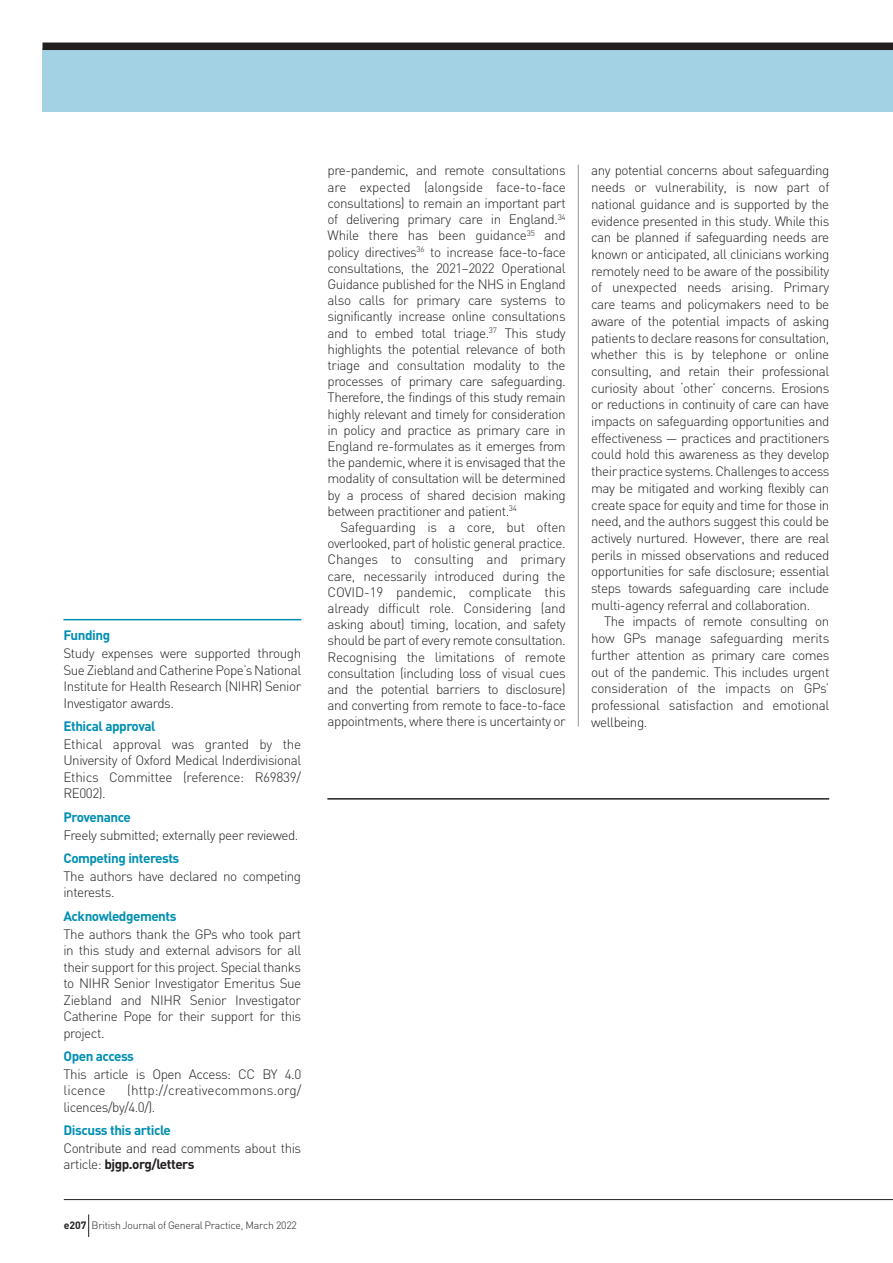
<style>
.page{position:relative;width:893px;height:1263px;background:#fff}
.page>*{position:absolute;margin:0;border:0;box-sizing:border-box;transform-origin:0 0}
.t1{font:300 13.5px/16.2px "DIN";letter-spacing:-.035em;color:#231f20;text-align:justify}
.t2{font:700 13.5px "DIN";letter-spacing:-.035em;color:#008fb3}
.t3{font:300 13.5px/16.5px "DIN";letter-spacing:.005em;color:#231f20}
.t4{font:300 10.5px "DIN";letter-spacing:-.025em;color:#231f20}
.s1{font-weight:700}
.s2{font-style:italic}
</style>
<div class="page">
<div style="left:43px;top:48px;width:850px;height:64px;background:#a2d2e3"></div>
<div style="left:43px;top:43px;width:850px;height:7px;background:#231f20"></div>
<hr style="left:63px;top:619px;width:238px;height:1px;background:#008fb3">
<hr style="left:578px;top:165px;width:1px;height:561px;background:#939598">
<hr style="left:327px;top:798px;width:502px;height:2px;background:#231f20">
<hr style="left:64px;top:1199px;width:829px;height:1px;background:#231f20">
<svg style="left:88px;top:1214px;width:1px;height:23px"></svg>
<p class="t2" style="left:63px;top:627px;width:48px">Funding</p>
<p class="t1" style="left:63px;top:645px;width:239px">Study expenses were supported through Sue Ziebland and Catherine Pope’s National Institute for Health Research (NIHR) Senior Investigator awards.</p>
<p class="t2" style="left:63px;top:717px;width:94px">Ethical approval</p>
<p class="t1" style="left:63px;top:736px;width:239px">Ethical approval was granted by the University of Oxford Medical Inderdivisional Ethics Committee (reference: R69839/ RE002).</p>
<p class="t2" style="left:63px;top:808px;width:69px">Provenance</p>
<p class="t1" style="left:63px;top:826px;width:237px">Freely submitted; externally peer reviewed.</p>
<p class="t2" style="left:63px;top:849px;width:117px">Competing interests</p>
<p class="t1" style="left:63px;top:867px;width:239px">The authors have declared no competing interests.</p>
<p class="t2" style="left:63px;top:907px;width:115px">Acknowledgements</p>
<p class="t1" style="left:63px;top:925px;width:239px">The authors thank the GPs who took part in this study and external advisors for all their support for this project. Special thanks to NIHR Senior Investigator Emeritus Sue Ziebland and NIHR Senior Investigator Catherine Pope for their support for this project.</p>
<p class="t2" style="left:63px;top:1047px;width:72px">Open access</p>
<p class="t1" style="left:63px;top:1065px;width:239px">This article is Open Access: CC BY 4.0 licence</p>
<p class="t3" style="left:63px;top:1082px;width:239px;text-indent:64px">(http://creativecommons.org/ licences/by/4.0/).</p>
<p class="t2" style="left:63px;top:1121px;width:109px">Discuss this article</p>
<p class="t1" style="left:63px;top:1140px;width:239px">Contribute and read comments about this article: <span class="s1">bjgp.org/letters</span></p>
<p class="t4" style="left:64px;top:1219px;width:235px"><span class="s1">e207</span> British Journal of General Practice, March 2022</p>
<p class="t1" style="left:328px;top:162px;width:240px">pre-pandemic, and remote consultations are expected (alongside face-to-face consultations) to remain an important part of delivering primary care in England.<sup>34<br></sup>While there has been guidance<sup>35</sup> and policy directives<sup>36</sup> to increase face-to-face consultations, the 2021–2022 Operational Guidance published for the NHS in England also calls for primary care systems to significantly increase online consultations and to embed total triage.<sup>37</sup> This study highlights the potential relevance of both triage and consultation modality to the processes of primary care safeguarding.<br>Therefore, the findings of this study remain highly relevant and timely for consideration in policy and practice as primary care in England re-formulates as it emerges from the pandemic, where it is envisaged that the modality of consultation will be determined by a process of shared decision making between practitioner and patient.<sup>34</sup></p>
<p class="t1" style="left:328px;top:519px;width:240px;text-indent:13px">Safeguarding is a core, but often overlooked, part of holistic general practice.<br>Changes to consulting and primary care, necessarily introduced during the COVID-19 pandemic, complicate this already difficult role. Considering (and asking about) timing, location, and safety should be part of every remote consultation.<br>Recognising the limitations of remote consultation (including loss of visual cues and the potential barriers to disclosure) and converting from remote to face-to-face appointments, where there is uncertainty or</p>
<p class="t1" style="left:591px;top:162px;width:240px;line-height:16.6px">any potential concerns about safeguarding needs or vulnerability, is now part of national guidance and is supported by the evidence presented in this study<span class="s2">.</span>While this can be planned if safeguarding needs are known or anticipated, all clinicians working remotely need to be aware of the possibility of unexpected needs arising. Primary care teams and policymakers need to be aware of the potential impacts of asking patients to declare reasons for consultation, whether this is by telephone or online consulting, and retain their professional curiosity about ‘other’ concerns. Erosions or reductions in continuity of care can have impacts on safeguarding opportunities and effectiveness — practices and practitioners could hold this awareness as they develop their practice systems. Challenges to access may be mitigated and working flexibly can create space for equity and time for those in need, and the authors suggest this could be actively nurtured. However, there are real perils in missed observations and reduced opportunities for safe disclosure; essential steps towards safeguarding care include multi-agency referral and collaboration.</p>
<p class="t1" style="left:591px;top:613px;width:240px;line-height:16.6px;text-indent:13px">The impacts of remote consulting on how GPs manage safeguarding merits further attention as primary care comes out of the pandemic. This includes urgent consideration of the impacts on GPs’ professional satisfaction and emotional wellbeing.</p>
</div>
